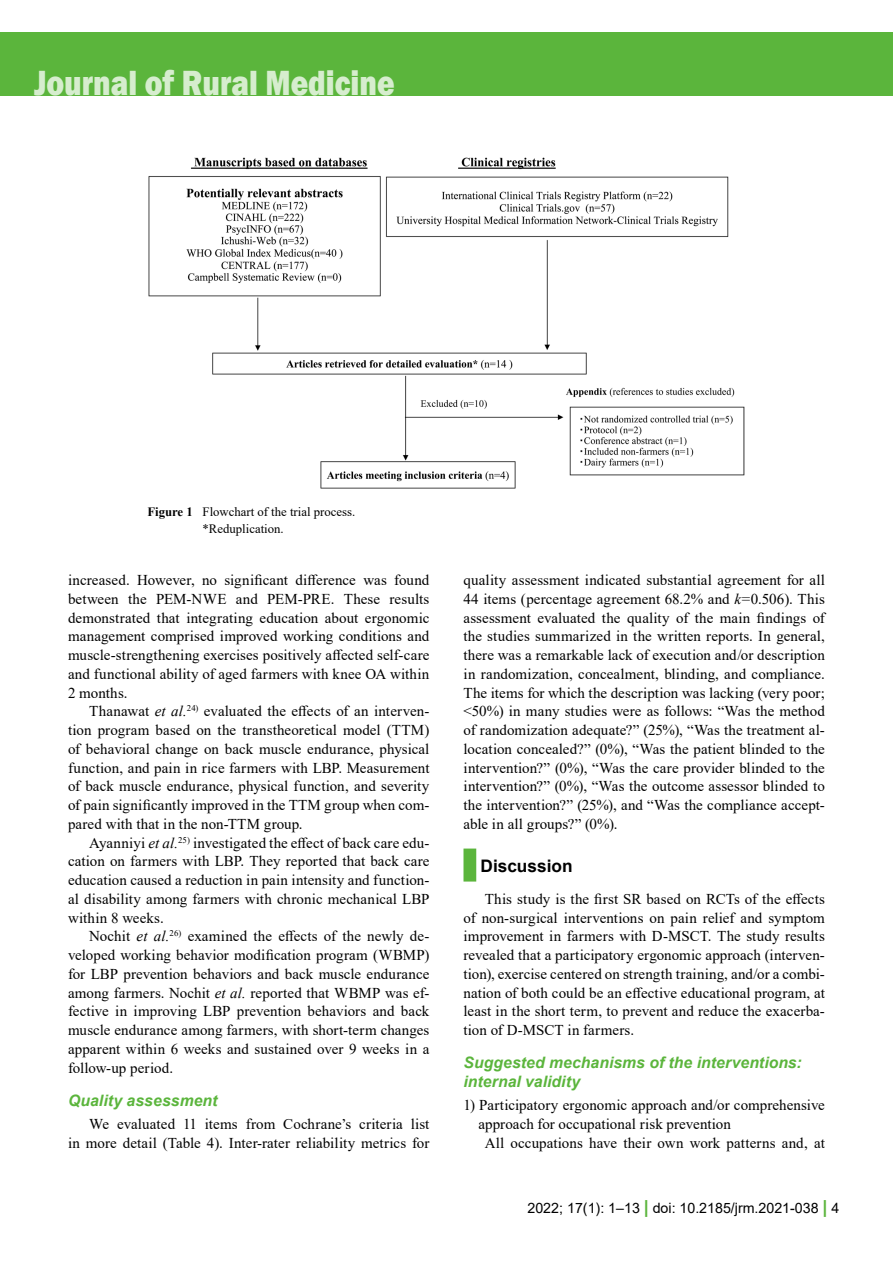
<style>
.page{position:relative;width:893px;height:1263px;background:#fff}
.page>*{position:absolute;margin:0;border:0;box-sizing:border-box;transform-origin:0 0}
.t1{font:800 36px "Franklin Gothic";color:#d6edce;scale:.83 1}
.t2{font:700 17.25px "Arial";color:#000}
.t3{font:italic 700 15.75px/18.8px "Arial";letter-spacing:.005em;color:#5bb53c}
.t4{font:15px/18.8px "Times New Roman";letter-spacing:.005em;color:#000;text-align:justify}
.t5{font:14.25px "Arial";color:#000}
.t6{font:12.75px/17.2px "Times New Roman";color:#000}
.s1{font-weight:700}
.s2{font-style:italic}
.s3{font-weight:700;font-size:18px;color:#5bb53c}
</style>
<div class="page">
<div style="left:0;top:32px;width:893px;height:64px;background:#5bb53c"></div>
<div style="left:463px;top:848px;width:13px;height:33px;background:#5bb53c"></div>
<img style="left:149px;top:157px;width:595px;height:331px">
<h1 class="t1" style="left:34px;top:59px;width:436px">Journal of Rural Medicine</h1>
<p class="t6" style="left:203px;top:502px;width:154px;text-indent:-55px"><span class="s1">Figure 1</span> Flowchart of the trial process. *Reduplication.</p>
<p class="t4" style="left:68px;top:570px;width:363px">increased. However, no significant difference was found between the PEM-NWE and PEM-PRE. These results demonstrated that integrating education about ergonomic management comprised improved working conditions and muscle-strengthening exercises positively affected self-care and functional ability of aged farmers with knee OA within 2 months.</p>
<p class="t4" style="left:68px;top:701px;width:363px;text-indent:21px">Thanawat <span class="s2">et al.</span><sup>24)</sup> evaluated the effects of an interven&shy;tion program based on the transtheoretical model (TTM) of behavioral change on back muscle endurance, physical function, and pain in rice farmers with LBP. Measurement of back muscle endurance, physical function, and severity of pain significantly improved in the TTM group when com&shy;pared with that in the non-TTM group.</p>
<p class="t4" style="left:68px;top:833px;width:363px;text-indent:21px">Ayanniyi <span class="s2">et al.</span><sup>25)</sup> investigated the effect of back care edu&shy;cation on farmers with LBP. They reported that back care education caused a reduction in pain intensity and function&shy;al disability among farmers with chronic mechanical LBP within 8 weeks.</p>
<p class="t4" style="left:68px;top:926px;width:363px;text-indent:21px">Nochit <span class="s2">et al.</span><sup>26)</sup> examined the effects of the newly de&shy;veloped working behavior modification program (WBMP) for LBP prevention behaviors and back muscle endurance among farmers. Nochit <span class="s2">et al.</span> reported that WBMP was ef&shy;fective in improving LBP prevention behaviors and back muscle endurance among farmers, with short-term changes apparent within 6 weeks and sustained over 9 weeks in a follow-up period.</p>
<p class="t3" style="left:68px;top:1091px;width:151px">Quality assessment</p>
<p class="t4" style="left:68px;top:1114px;width:363px;text-align:right">We evaluated 11 items from Cochrane’s criteria list<br>in more detail (Table 4). Inter-rater reliability metrics for</p>
<p class="t4" style="left:463px;top:570px;width:363px">quality assessment indicated substantial agreement for all 44 items (percentage agreement 68.2% and <span class="s2">k</span>=0.506). This assessment evaluated the quality of the main findings of the studies summarized in the written reports. In general, there was a remarkable lack of execution and/or description in randomization, concealment, blinding, and compliance.<br>The items for which the description was lacking (very poor; &lt;50%) in many studies were as follows: “Was the method of randomization adequate?” (25%), “Was the treatment al&shy;location concealed?” (0%), “Was the patient blinded to the intervention?” (0%), “Was the care provider blinded to the intervention?” (0%), “Was the outcome assessor blinded to the intervention?” (25%), and “Was the compliance accept&shy;able in all groups?” (0%).</p>
<p class="t2" style="left:480px;top:853px;width:94px">Discussion</p>
<p class="t4" style="left:463px;top:889px;width:363px;text-indent:21px">This study is the first SR based on RCTs of the effects of non-surgical interventions on pain relief and symptom improvement in farmers with D-MSCT. The study results revealed that a participatory ergonomic approach (interven&shy;tion), exercise centered on strength training, and/or a combi&shy;nation of both could be an effective educational program, at least in the short term, to prevent and reduce the exacerba&shy;tion of D-MSCT in farmers.</p>
<p class="t3" style="left:463px;top:1054px;width:340px">Suggested mechanisms of the interventions: internal validity</p>
<p class="t4" style="left:463px;top:1095px;width:363px">1) Participatory ergonomic approach and/or comprehensive</p>
<p class="t4" style="left:478px;top:1114px;width:254px">approach for occupational risk prevention</p>
<p class="t4" style="left:485px;top:1133px;width:342px">All occupations have their own work patterns and, at</p>
<p class="t5" style="left:527px;top:1198px;width:313px">2022; 17(1): 1–13 <span class="s3">|</span> doi: 10.2185/jrm.2021-038 <span class="s3">|</span> 4</p>
</div>
